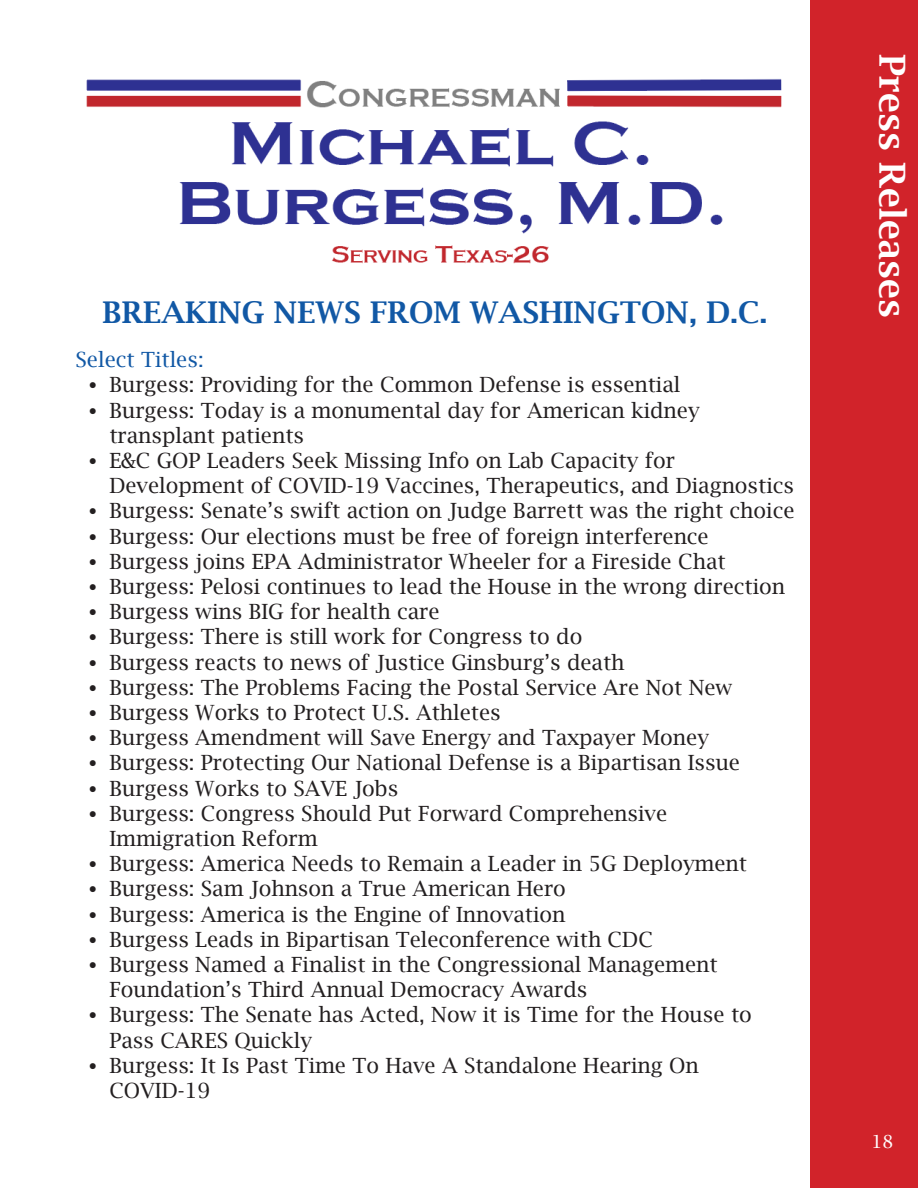
<style>
.page{position:relative;width:918px;height:1188px;background:#fff}
.page>*{position:absolute;margin:0;border:0;box-sizing:border-box;transform-origin:0 0}
.t1{font:600 36px "Lucida Bright";color:#fff}
.t2{font:600 30px "Lucida Bright";color:#1158a5}
.t3{font:21px/25.2px "Lucida Bright";color:#231f20}
.t4{font:21px "Lucida Bright";color:#1158a5}
.t5{font:18px "Lucida Bright";color:#fff}
.s1{font-family:"Garamond";font-weight:700}
</style>
<div class="page">
<div style="left:810px;top:0;width:108px;height:1188px;background:#d1232a"></div>
<img style="left:86px;top:79px;width:696px;height:185px">
<p class="t2" style="left:103px;top:296px;width:666px">BREAKING NEWS FROM WASHINGTON, D.C.</p>
<p class="t4" style="left:76px;top:348px;width:129px">Select Titles:</p>
<p class="t3" style="left:89px;top:372px;width:593px"><span class="s1">•</span> Burgess: Providing for the Common Defense is essential</p>
<p class="t3" style="left:109px;top:397px;width:592px;text-indent:-20px"><span class="s1">•</span> Burgess: Today is a monumental day for American kidney transplant patients</p>
<p class="t3" style="left:109px;top:448px;width:686px;text-indent:-20px"><span class="s1">•</span> E&amp;C GOP Leaders Seek Missing Info on Lab Capacity for<br>Development of COVID-19 Vaccines, Therapeutics, and Diagnostics</p>
<p class="t3" style="left:89px;top:498px;width:707px"><span class="s1">•</span> Burgess: Senate’s swift action on Judge Barrett was the right choice</p>
<p class="t3" style="left:89px;top:523px;width:621px"><span class="s1">•</span> Burgess: Our elections must be free of foreign interference</p>
<p class="t3" style="left:89px;top:549px;width:638px"><span class="s1">•</span> Burgess joins EPA Administrator Wheeler for a Fireside Chat</p>
<p class="t3" style="left:89px;top:574px;width:698px"><span class="s1">•</span> Burgess: Pelosi continues to lead the House in the wrong direction</p>
<p class="t3" style="left:89px;top:599px;width:352px"><span class="s1">•</span> Burgess wins BIG for health care</p>
<p class="t3" style="left:89px;top:624px;width:495px"><span class="s1">•</span> Burgess: There is still work for Congress to do</p>
<p class="t3" style="left:89px;top:649px;width:537px"><span class="s1">•</span> Burgess reacts to news of Justice Ginsburg’s death</p>
<p class="t3" style="left:89px;top:675px;width:645px"><span class="s1">•</span> Burgess: The Problems Facing the Postal Service Are Not New</p>
<p class="t3" style="left:89px;top:700px;width:413px"><span class="s1">•</span> Burgess Works to Protect U.S. Athletes</p>
<p class="t3" style="left:89px;top:725px;width:621px"><span class="s1">•</span> Burgess Amendment will Save Energy and Taxpayer Money</p>
<p class="t3" style="left:89px;top:750px;width:652px"><span class="s1">•</span> Burgess: Protecting Our National Defense is a Bipartisan Issue</p>
<p class="t3" style="left:89px;top:775px;width:311px"><span class="s1">•</span> Burgess Works to SAVE Jobs</p>
<p class="t3" style="left:109px;top:801px;width:559px;text-indent:-20px"><span class="s1">•</span> Burgess: Congress Should Put Forward Comprehensive<br>Immigration Reform</p>
<p class="t3" style="left:89px;top:851px;width:660px"><span class="s1">•</span> Burgess: America Needs to Remain a Leader in 5G Deployment</p>
<p class="t3" style="left:89px;top:876px;width:478px"><span class="s1">•</span> Burgess: Sam Johnson a True American Hero</p>
<p class="t3" style="left:89px;top:901px;width:478px"><span class="s1">•</span> Burgess: America is the Engine of Innovation</p>
<p class="t3" style="left:89px;top:927px;width:565px"><span class="s1">•</span> Burgess Leads in Bipartisan Teleconference with CDC</p>
<p class="t3" style="left:109px;top:952px;width:610px;text-indent:-20px"><span class="s1">•</span> Burgess Named a Finalist in the Congressional Management<br>Foundation’s Third Annual Democracy Awards</p>
<p class="t3" style="left:109px;top:1002px;width:644px;text-indent:-20px"><span class="s1">•</span> Burgess: The Senate has Acted, Now it is Time for the House to<br>Pass CARES Quickly</p>
<p class="t3" style="left:109px;top:1053px;width:591px;text-indent:-20px"><span class="s1">•</span> Burgess: It Is Past Time To Have A Standalone Hearing On<br>COVID-19</p>
<p class="t1" style="left:913px;top:54px;width:265px;rotate:90deg">Press Releases</p>
<p class="t5" style="left:871px;top:1131px;width:23px">18</p>
</div>
